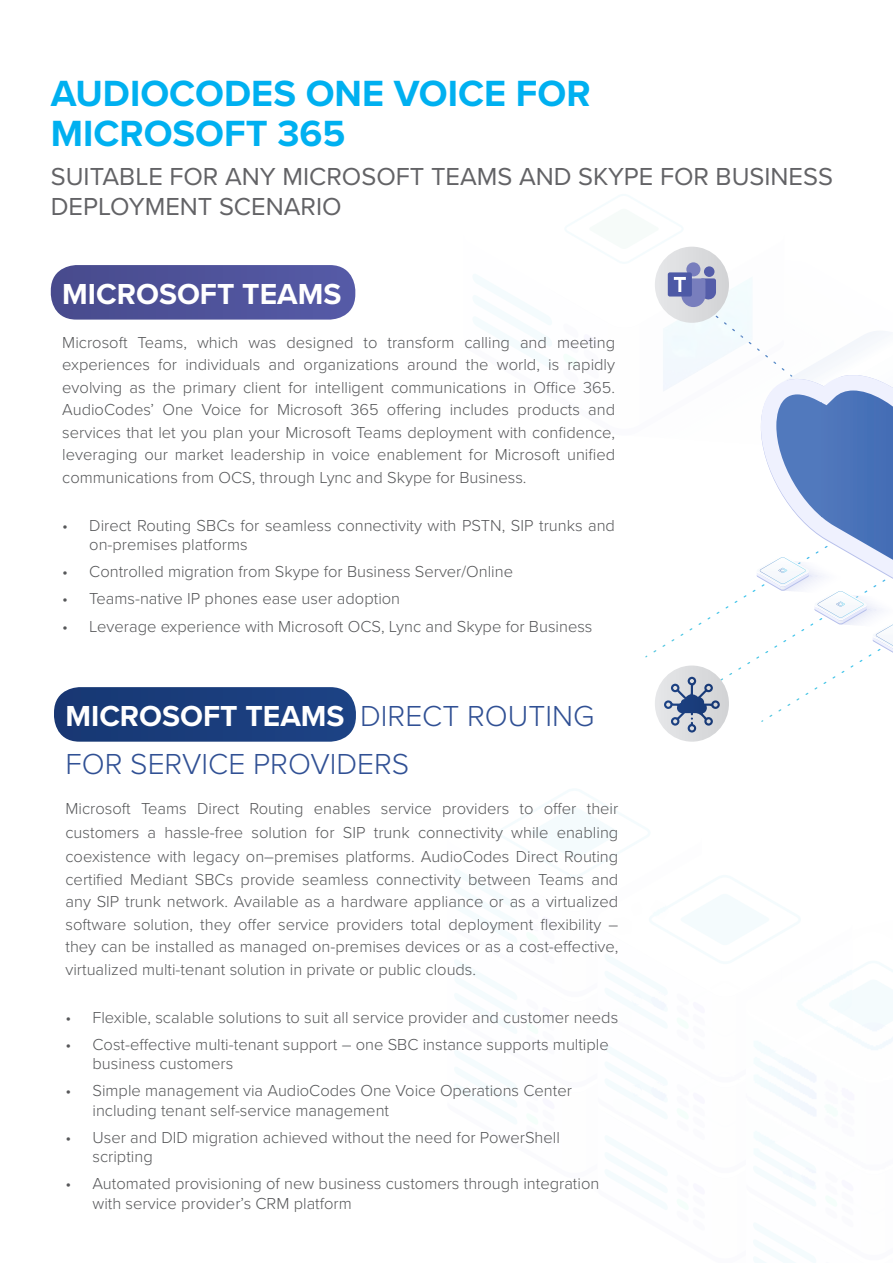
<style>
.page{position:relative;width:893px;height:1263px;background:#fff}
.page>*{position:absolute;margin:0;border:0;box-sizing:border-box;transform-origin:0 0}
.t1{font:700 37.8px "Proxima Nova";color:#00b0f0}
.t2{font:300 30px/48px "Proxima Nova";color:#305094}
.t3{font:700 30px "Proxima Nova";color:#fff}
.t4{font:25.5px/30px "Proxima Nova";color:#636366}
.t5{font:300 16.5px/22.5px "Proxima Nova";color:#57585a}
.s1{font-weight:700;color:#fff}
</style>
<div class="page">
<svg style="left:455px;top:789px;width:361px;height:474px"></svg>
<img style="left:782px;top:923px;width:111px;height:291px">
<img style="left:613px;top:900px;width:169px;height:174px">
<svg style="left:51px;top:265px;width:304px;height:55px;background:#55599d"></svg>
<svg style="left:54px;top:687px;width:302px;height:55px;background:#234480"></svg>
<svg style="left:473px;top:194px;width:420px;height:548px"></svg>
<p class="t1" style="left:51px;top:65px;width:541px">AUDIOCODES ONE VOICE FOR</p>
<p class="t1" style="left:51px;top:105px;width:296px">MICROSOFT 365</p>
<p class="t4" style="left:51px;top:160px;width:784px">SUITABLE FOR ANY MICROSOFT TEAMS AND SKYPE FOR BUSINESS<br>DEPLOYMENT SCENARIO</p>
<p class="t3" style="left:62px;top:271px;width:281px">MICROSOFT TEAMS</p>
<p class="t5" style="left:62px;top:330px;width:554px;text-align:justify">Microsoft Teams, which was designed to transform calling and meeting experiences for individuals and organizations around the world, is rapidly evolving as the primary client for intelligent communications in Office 365.<br>AudioCodes’ One Voice for Microsoft 365 offering includes products and services that let you plan your Microsoft Teams deployment with confidence, leveraging our market leadership in voice enablement for Microsoft unified communications from OCS, through Lync and Skype for Business.</p>
<p class="t5" style="left:89px;top:515px;width:527px;line-height:19.5px;text-indent:-27px">• Direct Routing SBCs for seamless connectivity with PSTN, SIP trunks and on-premises platforms</p>
<p class="t5" style="left:62px;top:560px;width:452px">• Controlled migration from Skype for Business Server/Online</p>
<p class="t5" style="left:62px;top:587px;width:339px">• Teams-native IP phones ease user adoption</p>
<p class="t5" style="left:62px;top:614px;width:532px">• Leverage experience with Microsoft OCS, Lync and Skype for Business</p>
<p class="t2" style="left:65px;top:690px;width:530px"><span class="s1">MICROSOFT TEAMS</span> DIRECT ROUTING<br>FOR SERVICE PROVIDERS</p>
<p class="t5" style="left:65px;top:796px;width:554px;line-height:24px;text-align:justify">Microsoft Teams Direct Routing enables service providers to offer their customers a hassle-free solution for SIP trunk connectivity while enabling coexistence with legacy on–premises platforms. AudioCodes Direct Routing</p>
<p class="t5" style="left:65px;top:867px;width:554px;text-align:justify">certified Mediant SBCs provide seamless connectivity between Teams and any SIP trunk network. Available as a hardware appliance or as a virtualized software solution, they offer service providers total deployment flexibility – they can be installed as managed on-premises devices or as a cost-effective, virtualized multi-tenant solution in private or public clouds.</p>
<p class="t5" style="left:65px;top:1005px;width:554px">• Flexible, scalable solutions to suit all service provider and customer needs</p>
<p class="t5" style="left:92px;top:1034px;width:518px;line-height:19.5px;text-indent:-27px">• Cost-effective multi-tenant support – one SBC instance supports multiple business customers</p>
<p class="t5" style="left:92px;top:1080px;width:481px;line-height:19.5px;text-indent:-27px">• Simple management via AudioCodes One Voice Operations Center including tenant self-service management</p>
<p class="t5" style="left:92px;top:1127px;width:469px;line-height:19.5px;text-indent:-27px">• User and DID migration achieved without the need for PowerShell scripting</p>
<p class="t5" style="left:92px;top:1173px;width:508px;line-height:19.5px;text-indent:-27px">• Automated provisioning of new business customers through integration with service provider’s CRM platform</p>
</div>
